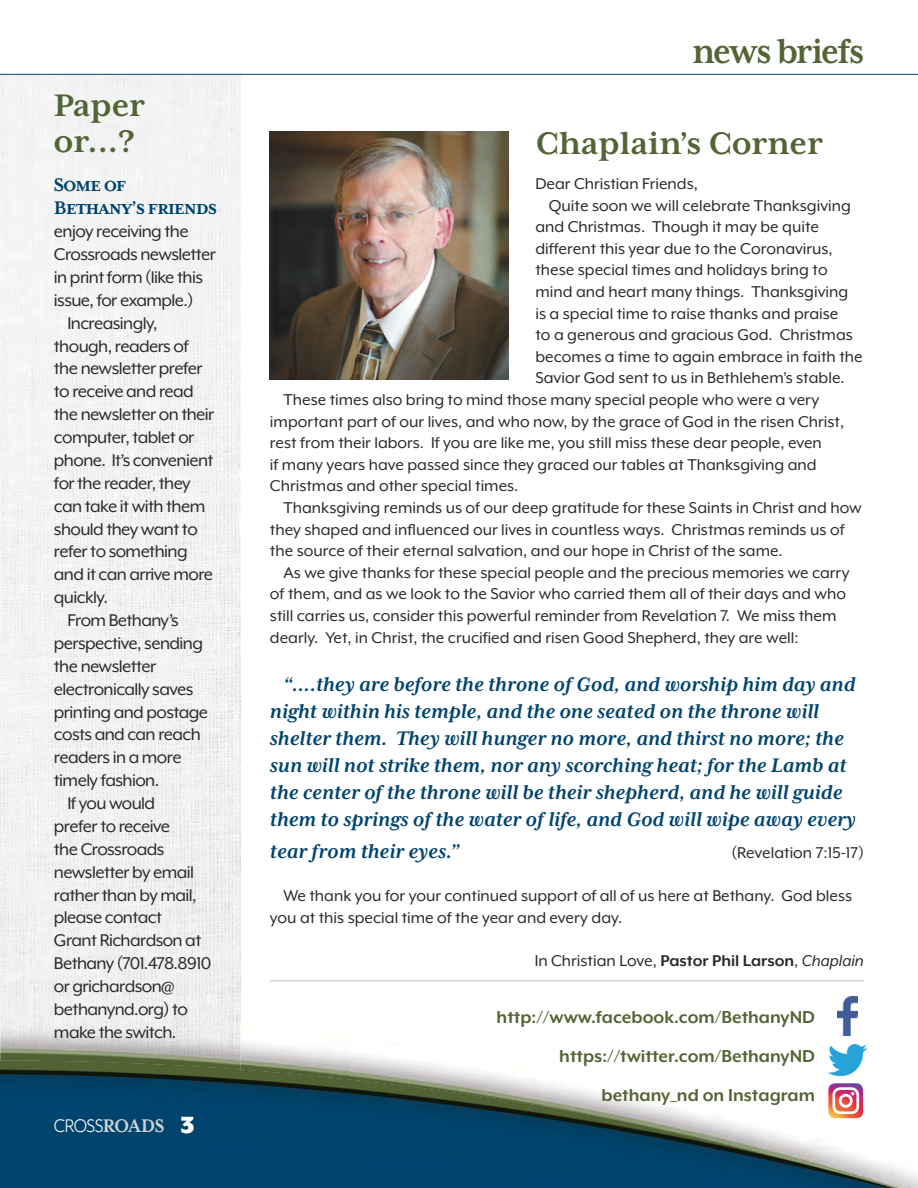
<style>
.page{position:relative;width:918px;height:1188px;background:#fff}
.page>*{position:absolute;margin:0;border:0;box-sizing:border-box;transform-origin:0 0}
.t1{font:700 39px "Mrs Eaves XL Serif OT";color:#536435;scale:.93 1}
.t2{font:700 35.85px/36px "Mrs Eaves XL Serif OT";color:#536435}
.t3{font:italic 700 22.5px/27px "Mrs Eaves XL Serif OT";color:#00446e}
.t4{font:700 21px/22.8px "Mrs Eaves XL Serif OT";letter-spacing:-.03em;color:#00446e}
.t5{font:21px "Mr Eaves XL Mod OT";letter-spacing:-.03em;color:#fff;scale:.93 1}
.t6{font:700 19.95px/39px "Mr Eaves XL Mod OT";color:#536435;text-align:right}
.t7{font:19.5px "Mr Eaves XL Mod OT";letter-spacing:-.03em;color:#2b292a}
.t8{font:18px/21.6px "Mr Eaves XL Mod OT";color:#2b292a}
.s1{font-family:"Mrs Eaves XL Serif OT";font-weight:700;color:#d2d3d5}
.s2{font-weight:900;font-size:27px}
.s3{font-weight:700}
.s4{font-style:italic}
</style>
<div class="page">
<img style="left:0;top:75px;width:240px;height:946px">
<img style="left:0;top:1021px;width:867px;height:40px">
<img style="left:0;top:1061px;width:918px;height:127px">
<hr style="left:0;top:74px;width:918px;height:1px;background:#00446e">
<img style="left:270px;top:131px;width:238px;height:249px">
<img style="left:838px;top:996px;width:20px;height:39px">
<img style="left:828px;top:1044px;width:38px;height:31px">
<img style="left:828px;top:1083px;width:35px;height:35px;border-radius:7px">
<div style="left:839px;top:1094px;width:14px;height:14px;border:3px solid #fff;border-radius:50%"></div>
<div style="left:832px;top:1087px;width:27px;height:27px;border:3px solid #fff;border-radius:7px"></div>
<hr style="left:270px;top:980px;width:594px;height:1px;background:#bebfc1">
<h2 class="t2" style="left:54px;top:90px;width:93px">Paper or...?</h2>
<p class="t4" style="left:54px;top:175px;width:165px">Some of<br>Bethany’s friends</p>
<p class="t7" style="left:54px;top:225px;width:136px">enjoy receiving the</p>
<p class="t7" style="left:54px;top:248px;width:163px">Crossroads newsletter</p>
<p class="t7" style="left:54px;top:271px;width:151px">in print form (like this</p>
<p class="t7" style="left:54px;top:294px;width:141px">issue, for example.)</p>
<p class="t7" style="left:67px;top:316px;width:92px">Increasingly,</p>
<p class="t7" style="left:54px;top:339px;width:136px">though, readers of</p>
<p class="t7" style="left:54px;top:362px;width:150px">the newsletter prefer</p>
<p class="t7" style="left:54px;top:385px;width:141px">to receive and read</p>
<p class="t7" style="left:54px;top:408px;width:162px">the newsletter on their</p>
<p class="t7" style="left:54px;top:431px;width:142px">computer, tablet or</p>
<p class="t7" style="left:54px;top:454px;width:161px">phone. It’s convenient</p>
<p class="t7" style="left:54px;top:477px;width:138px">for the reader, they</p>
<p class="t7" style="left:54px;top:499px;width:153px">can take it with them</p>
<p class="t7" style="left:54px;top:522px;width:145px">should they want to</p>
<p class="t7" style="left:54px;top:545px;width:135px">refer to something</p>
<p class="t7" style="left:54px;top:568px;width:161px">and it can arrive more</p>
<p class="t7" style="left:54px;top:591px;width:55px">quickly.</p>
<p class="t7" style="left:67px;top:614px;width:113px">From Bethany’s</p>
<p class="t7" style="left:54px;top:637px;width:151px">perspective, sending</p>
<p class="t7" style="left:54px;top:660px;width:104px">the newsletter</p>
<p class="t7" style="left:54px;top:682px;width:141px">electronically saves</p>
<p class="t7" style="left:54px;top:705px;width:156px">printing and postage</p>
<p class="t7" style="left:54px;top:728px;width:148px">costs and can reach</p>
<p class="t7" style="left:54px;top:751px;width:129px">readers in a more</p>
<p class="t7" style="left:54px;top:774px;width:107px">timely fashion.</p>
<p class="t7" style="left:67px;top:797px;width:89px">If you would</p>
<p class="t7" style="left:54px;top:820px;width:118px">prefer to receive</p>
<p class="t7" style="left:54px;top:843px;width:112px">the Crossroads</p>
<p class="t7" style="left:54px;top:865px;width:142px">newsletter by email</p>
<p class="t7" style="left:54px;top:888px;width:144px">rather than by mail,</p>
<p class="t7" style="left:54px;top:911px;width:110px">please contact</p>
<p class="t7" style="left:54px;top:934px;width:149px">Grant Richardson at</p>
<p class="t7" style="left:54px;top:957px;width:159px">Bethany (701.478.8910</p>
<p class="t7" style="left:54px;top:980px;width:122px">or grichardson@</p>
<p class="t7" style="left:54px;top:1003px;width:136px">bethanynd.org) to</p>
<p class="t7" style="left:54px;top:1025px;width:124px">make the switch.</p>
<p class="t5" style="left:54px;top:1119px;width:153px">CROSS<span class="s1">ROADS</span> <span class="s2">3</span></p>
<h1 class="t1" style="left:692px;top:39px;width:186px">news briefs</h1>
<h2 class="t2" style="left:535px;top:128px;width:289px">Chaplain’s Corner</h2>
<p class="t8" style="left:535px;top:174px;width:164px">Dear Christian Friends,</p>
<p class="t8" style="left:549px;top:196px;width:303px">Quite soon we will celebrate Thanksgiving</p>
<p class="t8" style="left:535px;top:218px;width:285px">and Christmas. Though it may be quite</p>
<p class="t8" style="left:535px;top:239px;width:299px">different this year due to the Coronavirus,</p>
<p class="t8" style="left:535px;top:261px;width:294px">these special times and holidays bring to</p>
<p class="t8" style="left:535px;top:282px;width:314px">mind and heart many things. Thanksgiving</p>
<p class="t8" style="left:535px;top:304px;width:305px">is a special time to raise thanks and praise</p>
<p class="t8" style="left:535px;top:326px;width:319px">to a generous and gracious God. Christmas</p>
<p class="t8" style="left:535px;top:347px;width:329px">becomes a time to again embrace in faith the</p>
<p class="t8" style="left:535px;top:369px;width:311px">Savior God sent to us in Bethlehem’s stable.</p>
<p class="t8" style="left:283px;top:390px;width:537px">These times also bring to mind those many special people who were a very</p>
<p class="t8" style="left:270px;top:412px;width:576px">important part of our lives, and who now, by the grace of God in the risen Christ,</p>
<p class="t8" style="left:270px;top:434px;width:553px">rest from their labors. If you are like me, you still miss these dear people, even</p>
<p class="t8" style="left:270px;top:455px;width:548px">if many years have passed since they graced our tables at Thanksgiving and</p>
<p class="t8" style="left:270px;top:477px;width:250px">Christmas and other special times.</p>
<p class="t8" style="left:283px;top:498px;width:580px">Thanksgiving reminds us of our deep gratitude for these Saints in Christ and how</p>
<p class="t8" style="left:270px;top:520px;width:576px">they shaped and influenced our lives in countless ways. Christmas reminds us of</p>
<p class="t8" style="left:270px;top:542px;width:514px">the source of their eternal salvation, and our hope in Christ of the same.</p>
<p class="t8" style="left:283px;top:563px;width:568px">As we give thanks for these special people and the precious memories we carry</p>
<p class="t8" style="left:270px;top:585px;width:578px">of them, and as we look to the Savior who carried them all of their days and who</p>
<p class="t8" style="left:270px;top:606px;width:568px">still carries us, consider this powerful reminder from Revelation 7. We miss them</p>
<p class="t8" style="left:270px;top:628px;width:530px">dearly. Yet, in Christ, the crucified and risen Good Shepherd, they are well:</p>
<p class="t3" style="left:270px;top:673px;width:587px;text-indent:14px">“….they are before the throne of God, and worship him day and night within his temple, and the one seated on the throne will shelter them. They will hunger no more, and thirst no more; the sun will not strike them, nor any scorching heat; for the Lamb at the center of the throne will be their shepherd, and he will guide them to springs of the water of life, and God will wipe away every</p>
<p class="t3" style="left:270px;top:839px;width:191px">tear from their eyes.”</p>
<p class="t8" style="left:731px;top:843px;width:134px">(Revelation 7:15-17)</p>
<p class="t8" style="left:270px;top:886px;width:584px;text-indent:14px">We thank you for your continued support of all of us here at Bethany. God bless you at this special time of the year and every day.</p>
<p class="t8" style="left:535px;top:951px;width:331px">In Christian Love, <span class="s3">Pastor Phil Larson</span>, <span class="s4">Chaplain</span></p>
<p class="t6" style="left:497px;top:999px;width:320px">http://www.facebook.com/BethanyND https://twitter.com/BethanyND bethany_nd on Instagram</p>
</div>
